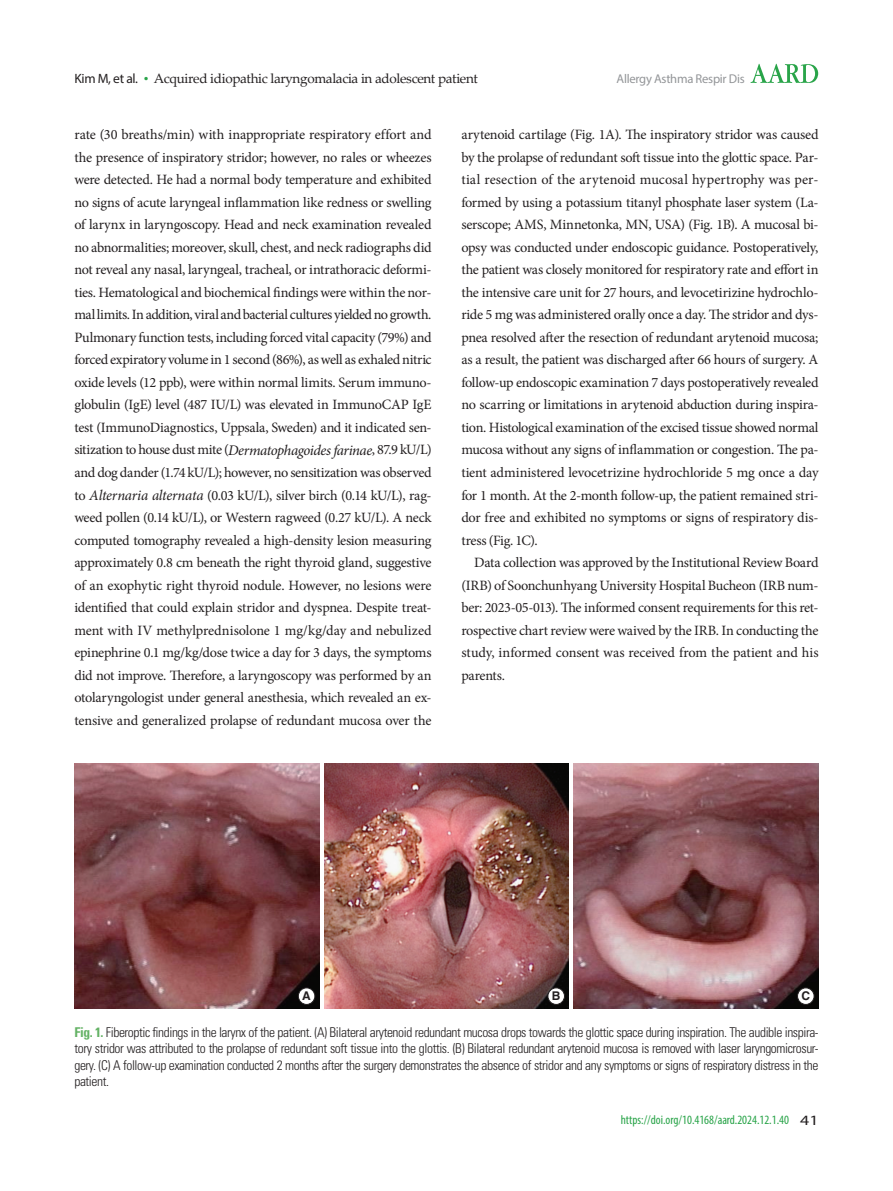
<style>
.page{position:relative;width:893px;height:1191px;background:#fff}
.page>*{position:absolute;margin:0;border:0;box-sizing:border-box;transform-origin:0 0}
.본문{font:14.25px/22.5px "Minion Pro";letter-spacing:-.015em;color:#231f20;text-align:justify}
.표제목_그림설명{font:300 condensed 13.5px/16.2px "Univers LT Std";letter-spacing:-.03em;color:#231f20;text-align:justify}
.하시라짝_영문{font:13.5px "Palatino Linotype";letter-spacing:-.025em;color:#231f20}
.t1{font:condensed 12.75px "Myriad Pro";color:#29a449}
.t2{font:12.75px "Myriad Pro";letter-spacing:-.02em;color:#939598}
.t3{font:700 12px "Helvetica LT Std";color:#231f20}
.s1{font-family:"Myriad Pro"}
.s2{font-family:"Times New Roman";color:#29a449}
.s3{font-style:italic;font-size:14.7px}
.s4{font-weight:700;color:#64b265}
.s5{font-stretch:normal;font-size:14.25px;color:#231f20}
</style>
<div class="page">
<svg style="left:750px;top:64px;width:68px;height:19px"></svg>
<img style="left:74px;top:763px;width:245px;height:246px">
<img style="left:574px;top:763px;width:245px;height:246px">
<img style="left:324px;top:763px;width:245px;height:246px">
<div style="left:298px;top:988px;width:17px;height:16px;background:#fff;border-radius:50%"></div>
<div style="left:298px;top:987px;width:17px;height:17px;border:1px solid #231f20;border-radius:50%"></div>
<div style="left:548px;top:988px;width:16px;height:16px;background:#fff;border-radius:50%"></div>
<div style="left:548px;top:987px;width:17px;height:17px;border:1px solid #231f20;border-radius:50%"></div>
<div style="left:797px;top:988px;width:17px;height:16px;background:#fff;border-radius:50%"></div>
<div style="left:797px;top:987px;width:17px;height:17px;border:1px solid #231f20;border-radius:50%"></div>
<p class="하시라짝_영문" style="left:74px;top:69px;width:405px"><span class="s1">Kim M, et al.</span> <span class="s2">•</span> Acquired idiopathic laryngomalacia in adolescent patient</p>
<p class="t2" style="left:617px;top:71px;width:130px">Allergy Asthma Respir Dis</p>
<p class="본문" style="left:74px;top:124px;width:359px">rate (30 breaths/min) with inappropriate respiratory effort and the presence of inspiratory stridor; however, no rales or wheezes were detected. He had a normal body temperature and exhibited no signs of acute laryngeal inflammation like redness or swelling of larynx in laryngoscopy. Head and neck examination revealed no abnormalities; moreover, skull, chest, and neck radiographs did not reveal any nasal, laryngeal, tracheal, or intrathoracic deformi&shy;ties. Hematological and biochemical findings were within the nor&shy;mal limits. In addition, viral and bacterial cultures yielded no growth.<br>Pulmonary function tests, including forced vital capacity (79%) and forced expiratory volume in 1 second (86%), as well as exhaled nitric oxide levels (12 ppb), were within normal limits. Serum immuno&shy;globulin (IgE) level (487 IU/L) was elevated in ImmunoCAP IgE test (ImmunoDiagnostics, Uppsala, Sweden) and it indicated sen&shy;sitization to house dust mite (<span class="s3">Dermatophagoides farinae</span>, 87.9 kU/L) and dog dander (1.74 kU/L); however, no sensitization was observed to <span class="s3">Alternaria alternata</span> (0.03 kU/L), silver birch (0.14 kU/L), rag&shy;weed pollen (0.14 kU/L), or Western ragweed (0.27 kU/L). A neck computed tomography revealed a high-density lesion measuring approximately 0.8 cm beneath the right thyroid gland, suggestive of an exophytic right thyroid nodule. However, no lesions were identified that could explain stridor and dyspnea. Despite treat&shy;ment with IV methylprednisolone 1 mg/kg/day and nebulized epinephrine 0.1 mg/kg/dose twice a day for 3 days, the symptoms did not improve. Therefore, a laryngoscopy was performed by an otolaryngologist under general anesthesia, which revealed an ex&shy;tensive and generalized prolapse of redundant mucosa over the</p>
<p class="본문" style="left:461px;top:124px;width:359px">arytenoid cartilage (Fig. 1A). The inspiratory stridor was caused by the prolapse of redundant soft tissue into the glottic space. Par&shy;tial resection of the arytenoid mucosal hypertrophy was per&shy;formed by using a potassium titanyl phosphate laser system (La&shy;serscope; AMS, Minnetonka, MN, USA) (Fig. 1B). A mucosal bi&shy;opsy was conducted under endoscopic guidance. Postoperatively, the patient was closely monitored for respiratory rate and effort in the intensive care unit for 27 hours, and levocetirizine hydrochlo&shy;ride 5 mg was administered orally once a day. The stridor and dys&shy;pnea resolved after the resection of redundant arytenoid mucosa; as a result, the patient was discharged after 66 hours of surgery. A follow-up endoscopic examination 7 days postoperatively revealed no scarring or limitations in arytenoid abduction during inspira&shy;tion. Histological examination of the excised tissue showed normal mucosa without any signs of inflammation or congestion. The pa&shy;tient administered levocetrizine hydrochloride 5 mg once a day for 1 month. At the 2-month follow-up, the patient remained stri&shy;dor free and exhibited no symptoms or signs of respiratory dis&shy;tress (Fig. 1C).</p>
<p class="본문" style="left:461px;top:551px;width:359px;text-indent:13px">Data collection was approved by the Institutional Review Board (IRB) of Soonchunhyang University Hospital Bucheon (IRB num&shy;ber: 2023-05-013). The informed consent requirements for this ret&shy;rospective chart review were waived by the IRB. In conducting the study, informed consent was received from the patient and his parents.</p>
<p class="t3" style="left:302px;top:988px;width:10px">A</p>
<p class="t3" style="left:552px;top:988px;width:10px">B</p>
<p class="t3" style="left:801px;top:988px;width:10px">C</p>
<p class="표제목_그림설명" style="left:74px;top:1024px;width:746px"><span class="s4">Fig. 1.</span> Fiberoptic findings in the larynx of the patient. (A) Bilateral arytenoid redundant mucosa drops towards the glottic space during inspiration. The audible inspira&shy;tory stridor was attributed to the prolapse of redundant soft tissue into the glottis. (B) Bilateral redundant arytenoid mucosa is removed with laser laryngomicrosur&shy;gery. (C) A follow-up examination conducted 2 months after the surgery demonstrates the absence of stridor and any symptoms or signs of respiratory distress in the patient.</p>
<p class="t1" style="left:621px;top:1112px;width:199px">https://doi.org/10.4168/aard.2024.12.1.40 <span class="s5">41</span></p>
</div>
